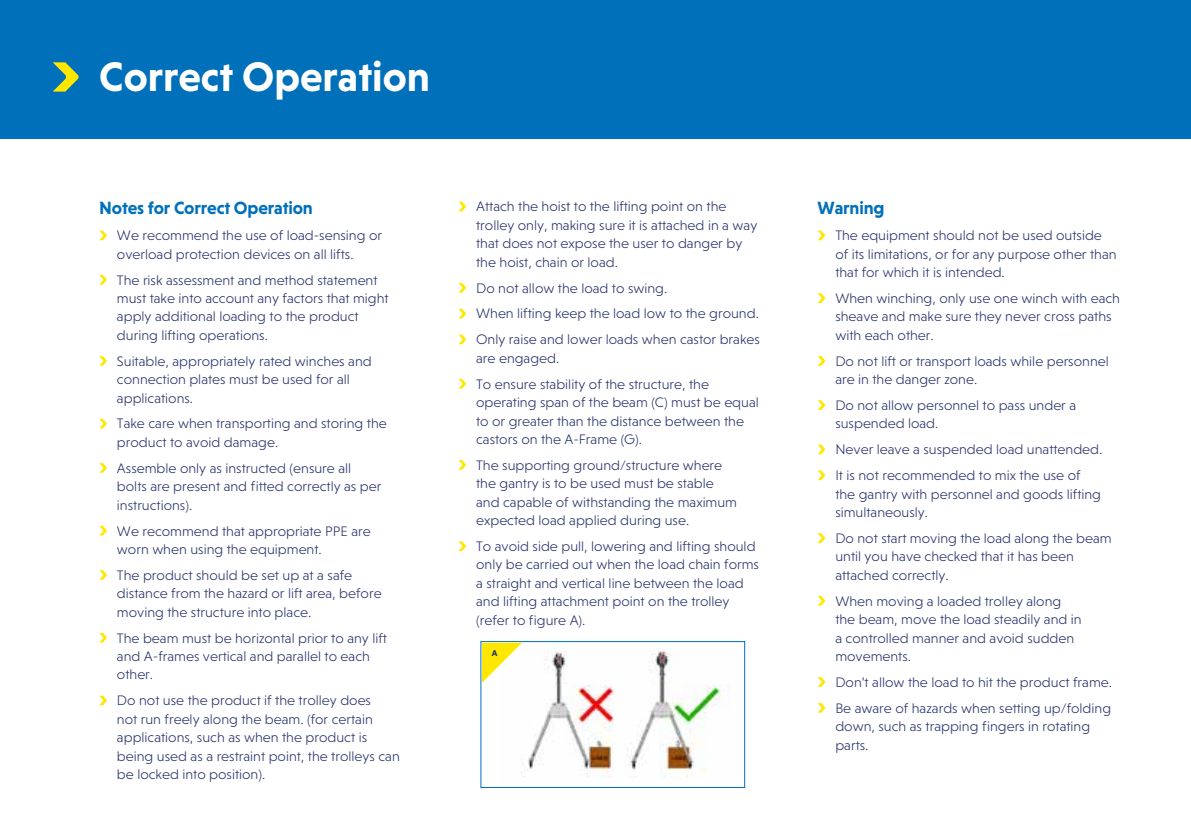
<style>
.page{position:relative;width:1191px;height:840px;background:#fff}
.page>*{position:absolute;margin:0;border:0;box-sizing:border-box;transform-origin:0 0}
.t1{font:700 42px "Niveau Grotesk";color:#fff}
.t2{font:700 18px "Niveau Grotesk";letter-spacing:-.01em;color:#0070ba}
.t3{font:300 14px/18.4px "Niveau Grotesk";color:#25316a}
.t4{font:700 8.6px "Niveau Grotesk";color:#25316a}
</style>
<div class="page">
<div style="left:0;top:0;width:1191px;height:138px;background:#0070ba"></div>
<svg style="left:53px;top:62px;width:26px;height:29px"></svg>
<svg style="left:99px;top:230px;width:8px;height:10px"></svg>
<svg style="left:99px;top:275px;width:8px;height:9px"></svg>
<svg style="left:99px;top:356px;width:8px;height:9px"></svg>
<svg style="left:99px;top:418px;width:8px;height:10px"></svg>
<svg style="left:99px;top:463px;width:8px;height:9px"></svg>
<svg style="left:99px;top:525px;width:8px;height:10px"></svg>
<svg style="left:99px;top:570px;width:8px;height:9px"></svg>
<svg style="left:99px;top:632px;width:8px;height:10px"></svg>
<svg style="left:99px;top:695px;width:8px;height:10px"></svg>
<svg style="left:458px;top:202px;width:8px;height:9px"></svg>
<svg style="left:458px;top:283px;width:8px;height:9px"></svg>
<svg style="left:458px;top:308px;width:8px;height:10px"></svg>
<svg style="left:458px;top:334px;width:8px;height:10px"></svg>
<svg style="left:458px;top:378px;width:8px;height:10px"></svg>
<svg style="left:458px;top:460px;width:8px;height:9px"></svg>
<svg style="left:458px;top:541px;width:8px;height:9px"></svg>
<svg style="left:817px;top:230px;width:8px;height:10px"></svg>
<svg style="left:817px;top:293px;width:8px;height:10px"></svg>
<svg style="left:817px;top:356px;width:8px;height:9px"></svg>
<svg style="left:817px;top:400px;width:8px;height:10px"></svg>
<svg style="left:817px;top:444px;width:8px;height:10px"></svg>
<svg style="left:817px;top:470px;width:8px;height:10px"></svg>
<svg style="left:817px;top:533px;width:8px;height:9px"></svg>
<svg style="left:817px;top:596px;width:8px;height:9px"></svg>
<svg style="left:817px;top:677px;width:8px;height:9px"></svg>
<svg style="left:817px;top:703px;width:8px;height:9px"></svg>
<img style="left:521px;top:650px;width:208px;height:127px">
<div style="left:480px;top:641px;width:265px;height:146px;border:1px solid #0070ba"></div>
<svg style="left:482px;top:642px;width:40px;height:40px"></svg>
<h1 class="t1" style="left:99px;top:52px;width:332px">Correct Operation</h1>
<p class="t2" style="left:99px;top:198px;width:215px">Notes for Correct Operation</p>
<p class="t3" style="left:117px;top:226px;width:267px">We recommend the use of load-sensing or overload protection devices on all lifts.</p>
<p class="t3" style="left:117px;top:270px;width:273px">The risk assessment and method statement must take into account any factors that might apply additional loading to the product during lifting operations.</p>
<p class="t3" style="left:117px;top:351px;width:256px">Suitable, appropriately rated winches and connection plates must be used for all applications.</p>
<p class="t3" style="left:117px;top:414px;width:271px">Take care when transporting and storing the product to avoid damage.</p>
<p class="t3" style="left:117px;top:458px;width:266px">Assemble only as instructed (ensure all bolts are present and fitted correctly as per instructions).</p>
<p class="t3" style="left:117px;top:521px;width:255px">We recommend that appropriate PPE are worn when using the equipment.</p>
<p class="t3" style="left:117px;top:565px;width:266px">The product should be set up at a safe distance from the hazard or lift area, before moving the structure into place.</p>
<p class="t3" style="left:117px;top:628px;width:271px">The beam must be horizontal prior to any lift and A-frames vertical and parallel to each other.</p>
<p class="t3" style="left:117px;top:690px;width:284px">Do not use the product if the trolley does<br>not run freely along the beam. (for certain applications, such as when the product is being used as a restraint point, the trolleys can be locked into position).</p>
<p class="t3" style="left:476px;top:197px;width:283px">Attach the hoist to the lifting point on the trolley only, making sure it is attached in a way that does not expose the user to danger by the hoist, chain or load.</p>
<p class="t3" style="left:476px;top:275px;width:285px;line-height:25.8px">Do not allow the load to swing.<br>When lifting keep the load low to the ground.<br>Only raise and lower loads when castor brakes</p>
<p class="t3" style="left:476px;top:345px;width:234px;line-height:25.8px">are engaged.<br>To ensure stability of the structure, the</p>
<p class="t3" style="left:476px;top:393px;width:284px">operating span of the beam (C) must be equal to or greater than the distance between the castors on the A-Frame (G).</p>
<p class="t3" style="left:476px;top:455px;width:262px">The supporting ground/structure where the gantry is to be used must be stable and capable of withstanding the maximum expected load applied during use.</p>
<p class="t3" style="left:476px;top:536px;width:284px">To avoid side pull, lowering and lifting should only be carried out when the load chain forms a straight and vertical line between the load and lifting attachment point on the trolley (refer to figure A).</p>
<p class="t4" style="left:492px;top:647px;width:7px">A</p>
<p class="t2" style="left:817px;top:198px;width:68px">Warning</p>
<p class="t3" style="left:835px;top:226px;width:283px">The equipment should not be used outside of its limitations, or for any purpose other than that for which it is intended.</p>
<p class="t3" style="left:835px;top:289px;width:286px">When winching, only use one winch with each sheave and make sure they never cross paths with each other.</p>
<p class="t3" style="left:835px;top:351px;width:275px">Do not lift or transport loads while personnel are in the danger zone.</p>
<p class="t3" style="left:835px;top:396px;width:242px">Do not allow personnel to pass under a suspended load.</p>
<p class="t3" style="left:835px;top:436px;width:268px;line-height:25.8px">Never leave a suspended load unattended.<br>It is not recommended to mix the use of</p>
<p class="t3" style="left:835px;top:484px;width:267px">the gantry with personnel and goods lifting simultaneously.</p>
<p class="t3" style="left:835px;top:528px;width:278px">Do not start moving the load along the beam until you have checked that it has been attached correctly.</p>
<p class="t3" style="left:835px;top:591px;width:248px">When moving a loaded trolley along the beam, move the load steadily and in a controlled manner and avoid sudden movements.</p>
<p class="t3" style="left:835px;top:668px;width:278px;line-height:25.8px">Don’t allow the load to hit the product frame.<br>Be aware of hazards when setting up/folding</p>
<p class="t3" style="left:835px;top:716px;width:256px">down, such as trapping fingers in rotating parts.</p>
</div>
